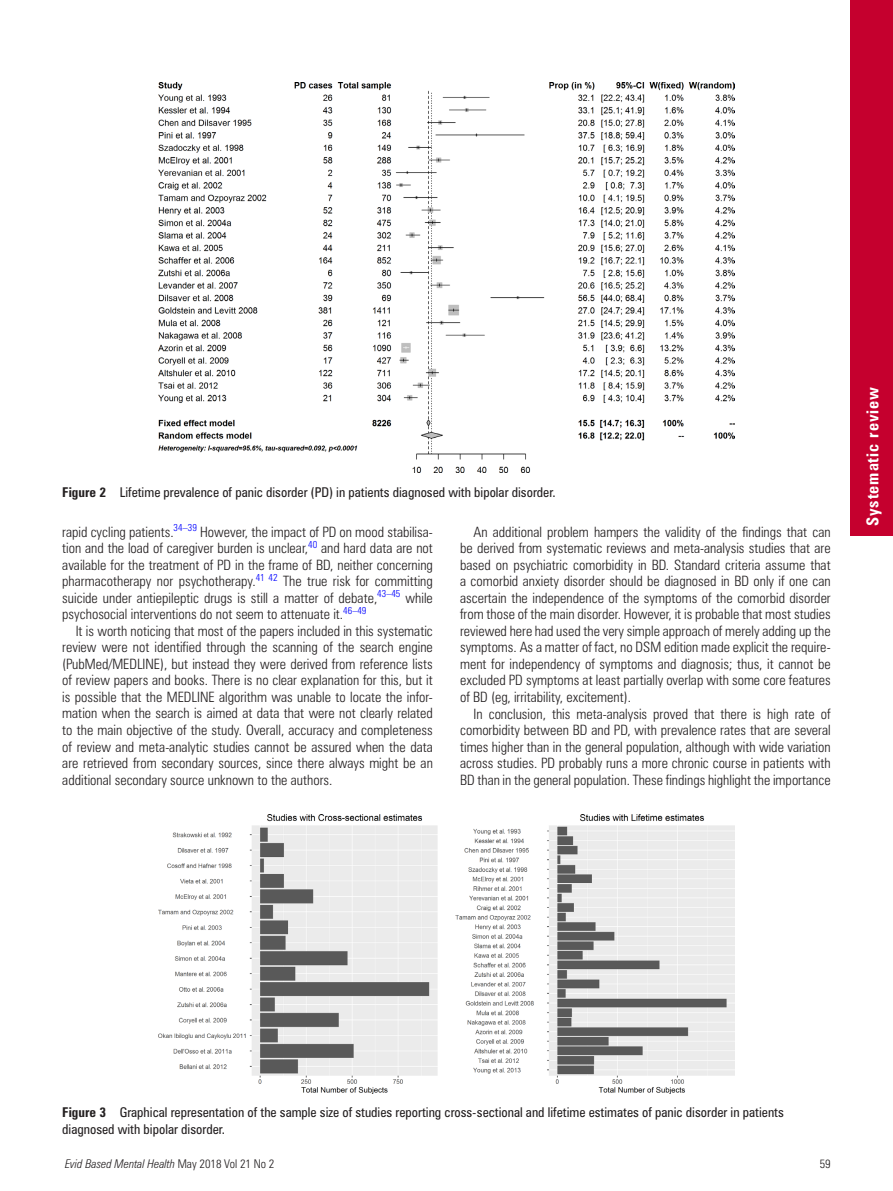
<style>
.page{position:relative;width:893px;height:1191px;background:#fff}
.page>*{position:absolute;margin:0;border:0;box-sizing:border-box;transform-origin:0 0}
.t1{font:700 condensed 16.5px "Zurich BT";letter-spacing:.055em;color:#fff}
.t2{font:300 condensed 14.25px/16.5px "Zurich BT";color:#231f20;text-align:justify}
.t3{font:condensed 13.5px/16.5px "Zurich BT";color:#231f20}
.t4{font:italic 300 condensed 12px "Zurich BT";color:#231f20}
.t5{font:300 condensed 12px "Zurich BT";color:#231f20}
.s1{font-weight:700}
.s2{font-style:normal}
</style>
<div class="page">
<div style="left:850px;top:0;width:43px;height:535px;background:#c5002e"></div>
<img style="left:158px;top:83px;width:577px;height:390px">
<img style="left:158px;top:814px;width:577px;height:279px">
<p class="t3" style="left:62px;top:484px;width:495px"><span class="s1">Figure 2</span> Lifetime prevalence of panic disorder (PD) in patients diagnosed with bipolar disorder.</p>
<p class="t2" style="left:62px;top:523px;width:372px">rapid cycling patients.<sup>34–39</sup> However, the impact of PD on mood stabilisa&shy;tion and the load of caregiver burden is unclear,<sup>40</sup> and hard data are not available for the treatment of PD in the frame of BD, neither concerning pharmacotherapy nor psychotherapy.<sup>41</sup> <sup>42</sup> The true risk for committing suicide under antiepileptic drugs is still a matter of debate,<sup>43–45</sup> while psychosocial interventions do not seem to attenuate it.<sup>46–49</sup></p>
<p class="t2" style="left:62px;top:622px;width:372px;text-indent:13px">It is worth noticing that most of the papers included in this systematic review were not identified through the scanning of the search engine (PubMed/MEDLINE), but instead they were derived from reference lists of review papers and books. There is no clear explanation for this, but it is possible that the MEDLINE algorithm was unable to locate the infor&shy;mation when the search is aimed at data that were not clearly related to the main objective of the study. Overall, accuracy and completeness of review and meta-analytic studies cannot be assured when the data are retrieved from secondary sources, since there always might be an additional secondary source unknown to the authors.</p>
<p class="t2" style="left:460px;top:523px;width:372px;text-indent:13px">An additional problem hampers the validity of the findings that can be derived from systematic reviews and meta-analysis studies that are based on psychiatric comorbidity in BD. Standard criteria assume that a comorbid anxiety disorder should be diagnosed in BD only if one can ascertain the independence of the symptoms of the comorbid disorder from those of the main disorder. However, it is probable that most studies reviewed here had used the very simple approach of merely adding up the symptoms. As a matter of fact, no DSM edition made explicit the require&shy;ment for independency of symptoms and diagnosis; thus, it cannot be excluded PD symptoms at least partially overlap with some core features of BD (eg, irritability, excitement).</p>
<p class="t2" style="left:460px;top:705px;width:372px;text-indent:13px">In conclusion, this meta-analysis proved that there is high rate of comorbidity between BD and PD, with prevalence rates that are several times higher than in the general population, although with wide variation across studies. PD probably runs a more chronic course in patients with BD than in the general population. These findings highlight the importance</p>
<p class="t1" style="left:862px;top:526px;width:140px;rotate:-90deg">Systematic review</p>
<p class="t3" style="left:62px;top:1104px;width:723px"><span class="s1">Figure 3</span> Graphical representation of the sample size of studies reporting cross-sectional and lifetime estimates of panic disorder in patients diagnosed with bipolar disorder.</p>
<p class="t4" style="left:65px;top:1156px;width:211px">Evid Based Mental Health <span class="s2">May 2018 Vol 21 No 2</span></p>
<p class="t5" style="left:820px;top:1156px;width:13px">59</p>
</div>
